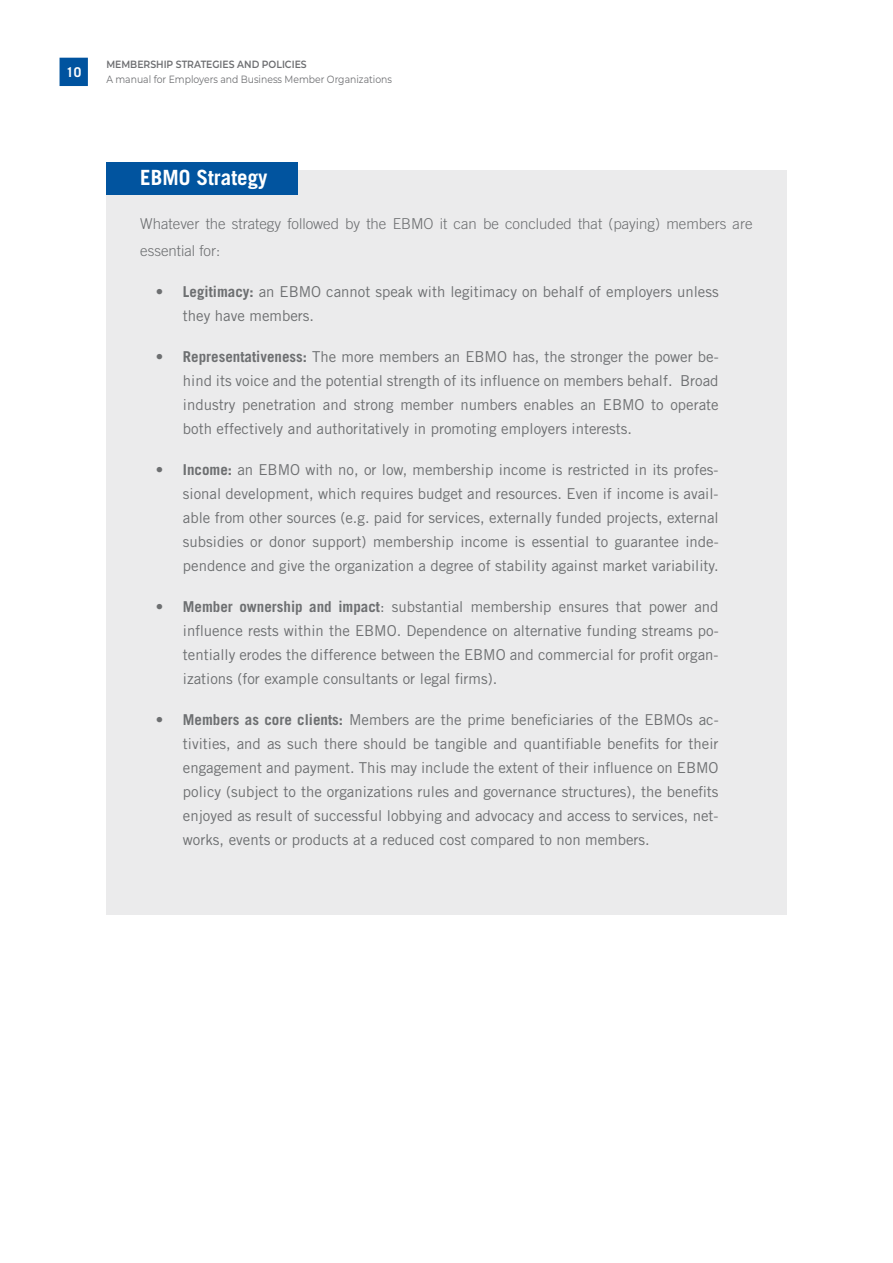
<style>
.page{position:relative;width:893px;height:1263px;background:#fff}
.page>*{position:absolute;margin:0;border:0;box-sizing:border-box;transform-origin:0 0}
.t1{font:700 21px "Trade Gothic LT Std";color:#fff}
.t2{font:15px/24px "Trade Gothic LT Std";color:#6d6f71;text-align:justify}
.t3{font:300 15px/27px "Trade Gothic LT Std";color:#6d6f71}
.t4{font:700 13.5px "Trade Gothic LT Std";color:#fff}
.t5{font:10.5px "Montserrat";color:#6d6e71;scale:.88 1}
.t6{font:600 10.5px "Montserrat";color:#6d6e71;scale:.88 1}
.s1{font-weight:700}
</style>
<div class="page">
<div style="left:106px;top:170px;width:681px;height:745px;background:#e7e7e8"></div>
<div style="left:106px;top:163px;width:192px;height:32px;background:#01549f"></div>
<div style="left:60px;top:58px;width:28px;height:28px;background:#00539f"></div>
<p class="t4" style="left:66px;top:64px;width:17px">10</p>
<p class="t6" style="left:106px;top:57px;width:229px">MEMBERSHIP STRATEGIES AND POLICIES</p>
<p class="t5" style="left:106px;top:72px;width:326px">A manual for Employers and Business Member Organizations</p>
<h1 class="t1" style="left:140px;top:165px;width:129px">EBMO Strategy</h1>
<p class="t3" style="left:140px;top:210px;width:614px">Whatever the strategy followed by the EBMO it can be concluded that (paying) members are essential for:</p>
<p class="t2" style="left:183px;top:280px;width:537px;text-indent:-27px"><span class="s1">• Legitimacy:</span> an EBMO cannot speak with legitimacy on behalf of employers unless they have members.</p>
<p class="t2" style="left:183px;top:345px;width:537px;text-indent:-27px"><span class="s1">• Representativeness:</span> The more members an EBMO has, the stronger the power be&shy;hind its voice and the potential strength of its influence on members behalf. Broad industry penetration and strong member numbers enables an EBMO to operate both effectively and authoritatively in promoting employers interests.</p>
<p class="t2" style="left:183px;top:458px;width:537px;text-indent:-27px"><span class="s1">• Income:</span> an EBMO with no, or low, membership income is restricted in its profes&shy;sional development, which requires budget and resources. Even if income is avail&shy;able from other sources (e.g. paid for services, externally funded projects, external subsidies or donor support) membership income is essential to guarantee inde&shy;pendence and give the organization a degree of stability against market variability.</p>
<p class="t2" style="left:183px;top:595px;width:537px;text-indent:-27px"><span class="s1">• Member ownership and impact</span>: substantial membership ensures that power and influence rests within the EBMO. Dependence on alternative funding streams po&shy;tentially erodes the difference between the EBMO and commercial for profit organ&shy;izations (for example consultants or legal firms).</p>
<p class="t2" style="left:183px;top:708px;width:537px;text-indent:-27px"><span class="s1">• Members as core clients:</span> Members are the prime beneficiaries of the EBMOs ac&shy;tivities, and as such there should be tangible and quantifiable benefits for their engagement and payment. This may include the extent of their influence on EBMO policy (subject to the organizations rules and governance structures), the benefits enjoyed as result of successful lobbying and advocacy and access to services, net&shy;works, events or products at a reduced cost compared to non members.</p>
</div>
